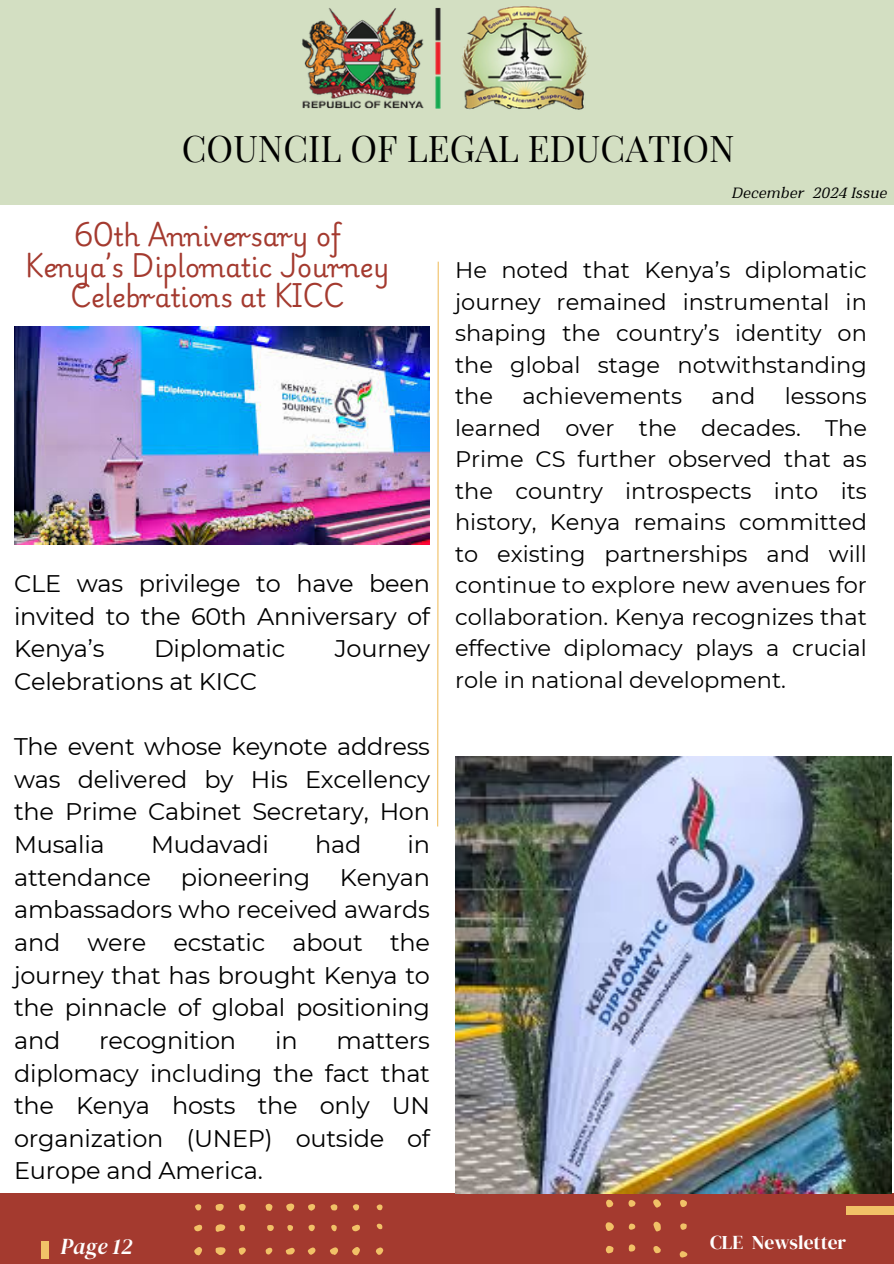
<style>
.page{position:relative;width:894px;height:1264px;background:#fff}
.page>*{position:absolute;margin:0;border:0;box-sizing:border-box;transform-origin:0 0}
.t1{font:36px "Playfair Display SC";color:#000}
.t2{font:25.5px/30.3px "Playwrite US Modern";color:#a43a2f;text-align:center}
.t3{font:24px/32.7px "Montserrat";letter-spacing:-.01em;color:#000;text-align:justify}
.t4{font:22.5px/31.5px "Montserrat";color:#000;text-align:justify}
.t5{font:italic 22.5px "DM Serif Display";color:#fff}
.t6{font:19.5px "DM Serif Display";color:#fff}
.t7{font:italic 16.5px "Montnapha";color:#000}
</style>
<div class="page">
<div style="left:0;top:0;width:893px;height:205px;background:#d3dfc2"></div>
<div style="left:0;top:1193px;width:893px;height:70px;background:#a43a2f"></div>
<div style="left:41px;top:1241px;width:8px;height:18px;background:#f1c167"></div>
<div style="left:846px;top:1206px;width:47px;height:8px;background:#f1c167"></div>
<svg style="left:653px;top:1221px;width:7px;height:10px"></svg>
<svg style="left:605px;top:1222px;width:8px;height:9px"></svg>
<svg style="left:653px;top:1199px;width:8px;height:8px"></svg>
<svg style="left:653px;top:1246px;width:7px;height:7px"></svg>
<svg style="left:605px;top:1246px;width:8px;height:7px"></svg>
<svg style="left:680px;top:1199px;width:7px;height:8px"></svg>
<svg style="left:679px;top:1251px;width:8px;height:6px"></svg>
<svg style="left:606px;top:1199px;width:7px;height:8px"></svg>
<svg style="left:680px;top:1223px;width:6px;height:6px"></svg>
<svg style="left:628px;top:1244px;width:7px;height:7px"></svg>
<svg style="left:628px;top:1200px;width:7px;height:6px"></svg>
<svg style="left:628px;top:1223px;width:7px;height:6px"></svg>
<svg style="left:215px;top:1247px;width:10px;height:8px"></svg>
<svg style="left:215px;top:1224px;width:10px;height:8px"></svg>
<svg style="left:286px;top:1247px;width:9px;height:7px"></svg>
<svg style="left:352px;top:1247px;width:8px;height:8px"></svg>
<svg style="left:330px;top:1247px;width:8px;height:7px"></svg>
<svg style="left:286px;top:1203px;width:8px;height:8px"></svg>
<svg style="left:307px;top:1247px;width:8px;height:7px"></svg>
<svg style="left:376px;top:1247px;width:7px;height:7px"></svg>
<svg style="left:238px;top:1247px;width:8px;height:7px"></svg>
<svg style="left:215px;top:1203px;width:9px;height:7px"></svg>
<svg style="left:352px;top:1224px;width:8px;height:7px"></svg>
<svg style="left:265px;top:1247px;width:7px;height:7px"></svg>
<svg style="left:265px;top:1203px;width:7px;height:7px"></svg>
<svg style="left:239px;top:1204px;width:6px;height:6px"></svg>
<svg style="left:308px;top:1204px;width:7px;height:6px"></svg>
<svg style="left:330px;top:1204px;width:7px;height:6px"></svg>
<svg style="left:267px;top:1225px;width:7px;height:6px"></svg>
<svg style="left:308px;top:1224px;width:7px;height:7px"></svg>
<svg style="left:239px;top:1224px;width:6px;height:7px"></svg>
<svg style="left:353px;top:1204px;width:6px;height:6px"></svg>
<svg style="left:194px;top:1247px;width:8px;height:8px"></svg>
<svg style="left:194px;top:1224px;width:8px;height:7px"></svg>
<svg style="left:195px;top:1204px;width:6px;height:6px"></svg>
<svg style="left:331px;top:1224px;width:5px;height:7px"></svg>
<svg style="left:287px;top:1225px;width:6px;height:5px"></svg>
<svg style="left:376px;top:1204px;width:6px;height:6px"></svg>
<svg style="left:376px;top:1223px;width:6px;height:6px"></svg>
<img style="left:301px;top:6px;width:287px;height:104px">
<img style="left:14px;top:327px;width:415px;height:217px">
<img style="left:455px;top:756px;width:436px;height:437px">
<svg style="left:437px;top:261px;width:2px;height:566px"></svg>
<p class="t1" style="left:182px;top:123px;width:554px">COUNCIL OF LEGAL EDUCATION</p>
<h1 class="t7" style="left:732px;top:183px;width:157px">December 2024 Issue</h1>
<h2 class="t2" style="left:25px;top:222px;width:366px">60th Anniversary of<br>Kenya’s Diplomatic Journey<br>Celebrations at KICC</h2>
<h3 class="t3" style="left:14px;top:567px;width:417px">CLE was privilege to have been invited to the 60th Anniversary of Kenya’s</h3>
<h3 class="t3" style="left:154px;top:632px;width:133px">Diplomatic</h3>
<h3 class="t3" style="left:335px;top:632px;width:97px">Journey</h3>
<h3 class="t3" style="left:14px;top:665px;width:244px">Celebrations at KICC</h3>
<p class="t3" style="left:14px;top:730px;width:417px">The event whose keynote address was delivered by His Excellency the Prime Cabinet Secretary, Hon Musalia</p>
<p class="t3" style="left:14px;top:828px;width:417px;text-indent:393px">in attendance pioneering Kenyan ambassadors who received awards and were ecstatic about the journey that has brought Kenya to the pinnacle of global positioning and</p>
<p class="t3" style="left:151px;top:828px;width:119px">Mudavadi</p>
<p class="t3" style="left:315px;top:828px;width:48px">had</p>
<p class="t3" style="left:99px;top:1023px;width:138px">recognition</p>
<p class="t3" style="left:275px;top:1023px;width:24px">in</p>
<p class="t3" style="left:14px;top:1023px;width:417px;text-indent:322px">matters diplomacy including the fact that the Kenya hosts the only UN organization (UNEP) outside of Europe and America.</p>
<p class="t4" style="left:455px;top:254px;width:413px">He noted that Kenya’s diplomatic journey remained instrumental in shaping the country’s identity on the global stage notwithstanding the</p>
<p class="t4" style="left:455px;top:380px;width:413px;text-indent:330px">lessons learned over the decades. The Prime CS further observed that as the country introspects into its history, Kenya remains committed to existing partnerships and will continue to explore new avenues for collaboration. Kenya recognizes that effective diplomacy plays a crucial role in national development.</p>
<p class="t4" style="left:522px;top:380px;width:161px">achievements</p>
<p class="t4" style="left:711px;top:380px;width:45px">and</p>
<p class="t5" style="left:60px;top:1230px;width:74px">Page 12</p>
<p class="t6" style="left:710px;top:1228px;width:137px">CLE Newsletter</p>
</div>
